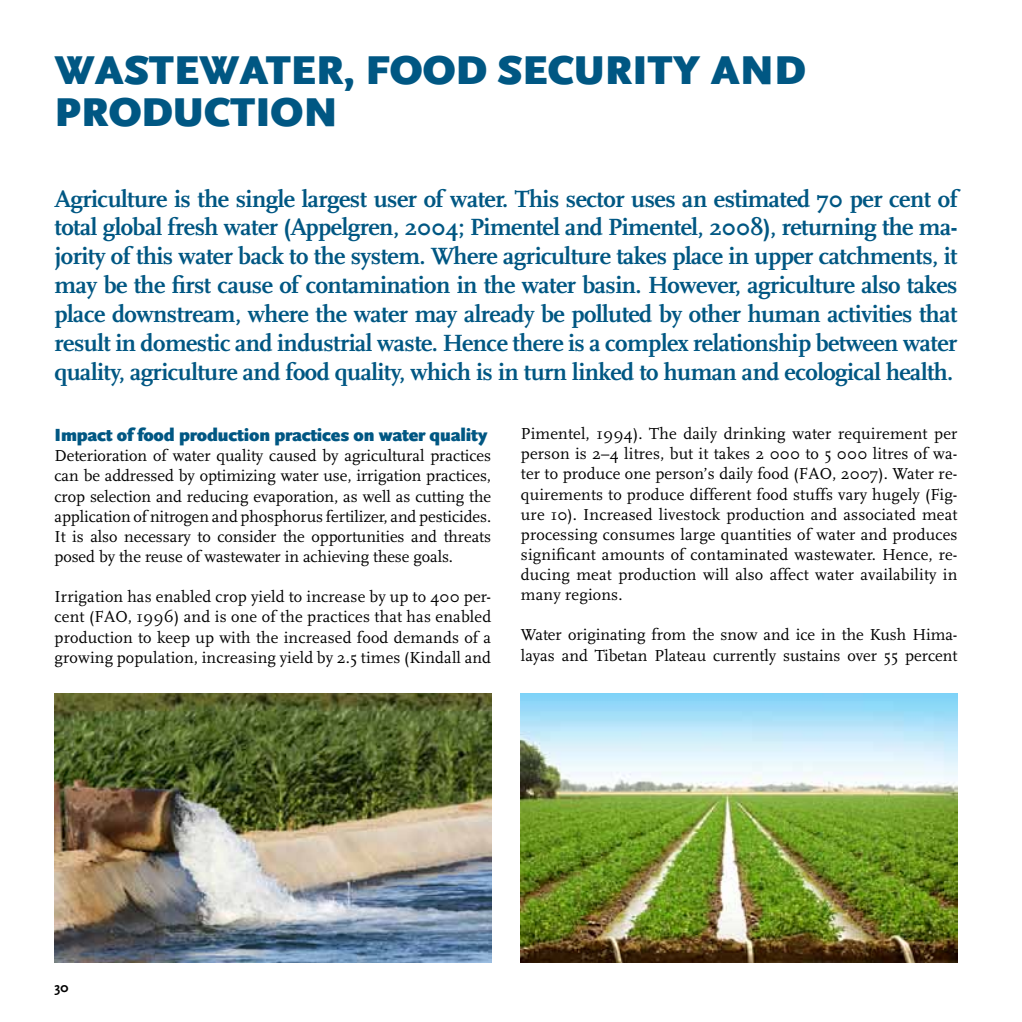
<style>
.page{position:relative;width:1022px;height:1022px;background:#fff}
.page>*{position:absolute;margin:0;border:0;box-sizing:border-box;transform-origin:0 0}
.t1{font:900 42px/42px "Scala Sans";color:#005783}
.t2{font:700 24.5px/28.9px "Scala";letter-spacing:-.02em;color:#005783;text-align:justify}
.t3{font:900 18.38px "Scala Sans";letter-spacing:-.01em;color:#005783}
.t4{font:16.62px/20.1px "Scala";color:#000;text-align:justify}
.t5{font:700 14px "Scala Sans";color:#000}
</style>
<div class="page">
<img style="left:55px;top:693px;width:436px;height:269px">
<img style="left:521px;top:693px;width:436px;height:269px">
<h1 class="t1" style="left:55px;top:51px;width:753px">WASTEWATER, FOOD SECURITY AND<br>PRODUCTION</h1>
<p class="t2" style="left:55px;top:184px;width:904px">Agriculture is the single largest user of water. This sector uses an estimated 70 per cent of total global fresh water (Appelgren, 2004; Pimentel and Pimentel, 2008), returning the ma&shy;jority of this water back to the system. Where agriculture takes place in upper catchments, it may be the first cause of contamination in the water basin. However, agriculture also takes place downstream, where the water may already be polluted by other human activities that result in domestic and industrial waste. Hence there is a complex relationship between water quality, agriculture and food quality, which is in turn linked to human and ecological health.</p>
<p class="t3" style="left:55px;top:425px;width:434px">Impact of food production practices on water quality</p>
<p class="t4" style="left:55px;top:446px;width:438px">Deterioration of water quality caused by agricultural practices can be addressed by optimizing water use, irrigation practices, crop selection and reducing evaporation, as well as cutting the application of nitrogen and phosphorus fertilizer, and pesticides.<br>It is also necessary to consider the opportunities and threats posed by the reuse of wastewater in achieving these goals.</p>
<p class="t4" style="left:55px;top:587px;width:438px">Irrigation has enabled crop yield to increase by up to 400 per&shy;cent (FAO, 1996) and is one of the practices that has enabled production to keep up with the increased food demands of a growing population, increasing yield by 2.5 times (Kindall and</p>
<p class="t4" style="left:521px;top:424px;width:438px">Pimentel, 1994). The daily drinking water requirement per person is 2–4 litres, but it takes 2 000 to 5 000 litres of wa&shy;ter to produce one person’s daily food (FAO, 2007). Water re&shy;quirements to produce different food stuffs vary hugely (Fig&shy;ure 10). Increased livestock production and associated meat processing consumes large quantities of water and produces significant amounts of contaminated wastewater. Hence, re&shy;ducing meat production will also affect water availability in many regions.</p>
<p class="t4" style="left:521px;top:625px;width:438px">Water originating from the snow and ice in the Kush Hima&shy;layas and Tibetan Plateau currently sustains over 55 percent</p>
<p class="t5" style="left:54px;top:980px;width:16px">30</p>
</div>
